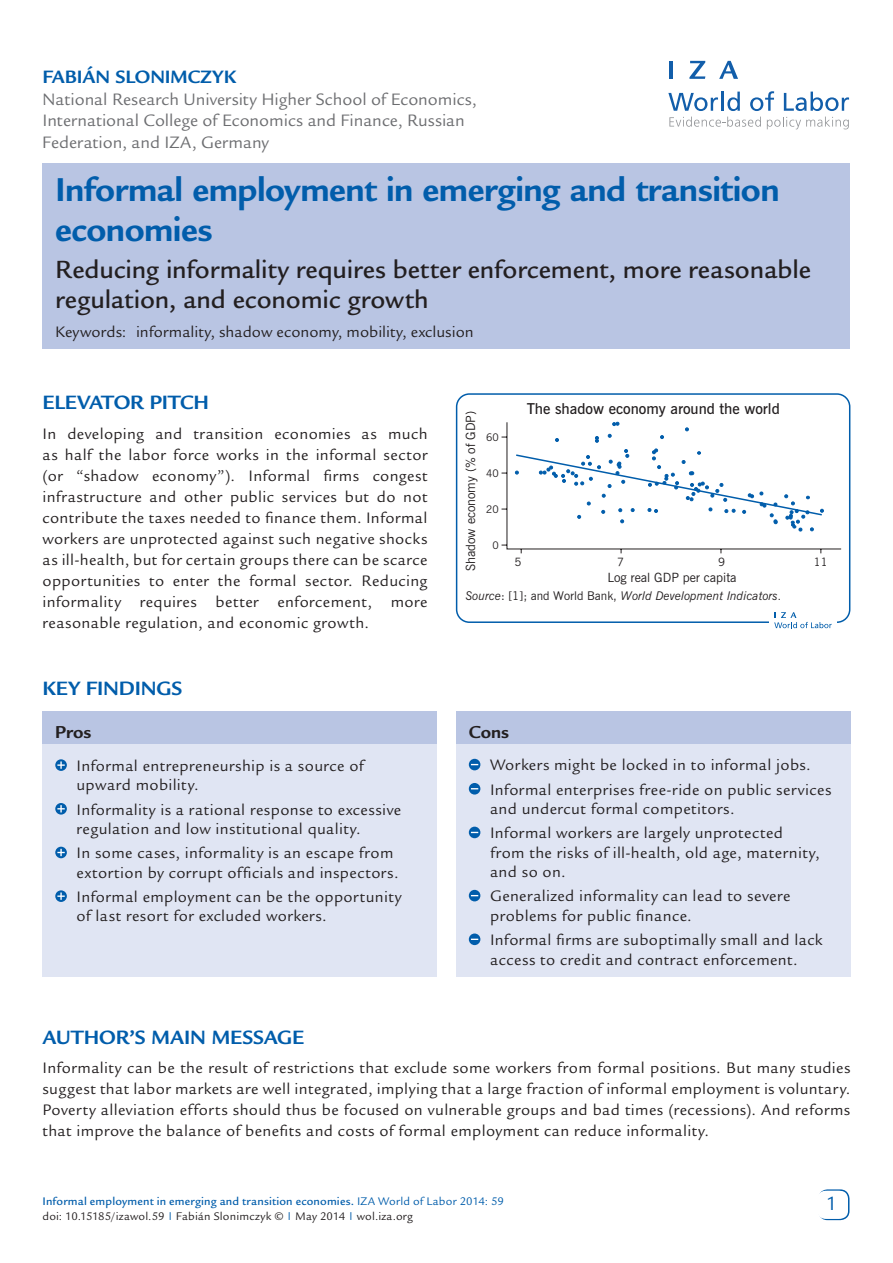
<style>
.page{position:relative;width:893px;height:1263px;background:#fff}
.page>*{position:absolute;margin:0;border:0;box-sizing:border-box;transform-origin:0 0}
.t1{font:700 36px/40.5px "Legacy Sans Std";letter-spacing:-.01em;color:#015dab}
.t2{font:500 27px/30px "Legacy Sans Std";letter-spacing:-.005em;color:#231f20}
.t3{font:700 21px "Legacy Sans Std";letter-spacing:-.01em;color:#015dab}
.t4{font:21px "Legacy Sans Std";color:#015dab}
.t5{font:700 19.5px "Legacy Sans Std";letter-spacing:-.01em;color:#015dab}
.t6{font:700 18.75px "Legacy Sans Std";color:#231f20}
.t7{font:18px/21.6px "Legacy Sans Std";letter-spacing:-.005em;color:#6c6d70}
.t8{font:16.5px/21px "Legacy Sans Std";letter-spacing:.025em;color:#231f20}
.t9{font:16.5px "Legacy Sans Std";color:#231f20}
.t10{font:600 15px "News Gothic BT";color:#231f20}
.t11{font:12.75px "News Gothic BT";color:#231f20}
.t12{font:12px/15px "Legacy Sans Std";letter-spacing:.015em;color:#231f20}
.t13{font:italic 12px "News Gothic BT";color:#231f20}
.t14{font:11.55px "News Gothic BT";color:#231f20}
.t15{font:10.5px "News Gothic BT";color:#231f20}
.s1{font-style:normal}
.s2{font-style:normal;font-size:10.5px}
.s3{font-weight:500;color:#015dab}
.s4{color:#015dab}
</style>
<div class="page">
<div style="left:818px;top:1189px;width:31px;height:31px;border:2px solid #015dab;border-radius:9px"></div>
<div style="left:817px;top:1191px;width:30px;height:28px;background:#fff;border-radius:9px"></div>
<svg style="left:668px;top:93px;width:50px;height:18px"></svg>
<hr style="left:721px;top:92px;width:3px;height:19px;background:#125eaa">
<svg style="left:727px;top:92px;width:13px;height:19px"></svg>
<svg style="left:750px;top:91px;width:24px;height:20px"></svg>
<svg style="left:784px;top:92px;width:65px;height:19px"></svg>
<svg style="left:669px;top:117px;width:92px;height:10px"></svg>
<svg style="left:767px;top:117px;width:82px;height:12px"></svg>
<hr style="left:669px;top:61px;width:4px;height:18px;background:#125eaa">
<svg style="left:689px;top:61px;width:16px;height:18px"></svg>
<svg style="left:719px;top:61px;width:19px;height:18px"></svg>
<div style="left:456px;top:714px;width:394px;height:262px;background:#e0e5f3"></div>
<div style="left:43px;top:714px;width:394px;height:262px;background:#e0e5f3"></div>
<div style="left:43px;top:712px;width:394px;height:32px;background:#b9c5e3"></div>
<div style="left:456px;top:712px;width:394px;height:32px;background:#b9c5e3"></div>
<svg style="left:55px;top:759px;width:12px;height:12px"></svg>
<svg style="left:57px;top:761px;width:8px;height:8px"></svg>
<svg style="left:55px;top:803px;width:12px;height:11px"></svg>
<svg style="left:57px;top:805px;width:8px;height:7px"></svg>
<svg style="left:55px;top:847px;width:12px;height:11px"></svg>
<svg style="left:57px;top:849px;width:8px;height:7px"></svg>
<svg style="left:55px;top:890px;width:12px;height:12px"></svg>
<svg style="left:57px;top:892px;width:8px;height:8px"></svg>
<svg style="left:469px;top:759px;width:11px;height:11px"></svg>
<svg style="left:469px;top:783px;width:11px;height:11px"></svg>
<svg style="left:469px;top:827px;width:11px;height:11px"></svg>
<svg style="left:469px;top:890px;width:11px;height:11px"></svg>
<svg style="left:469px;top:933px;width:11px;height:12px"></svg>
<div style="left:43px;top:163px;width:807px;height:186px;background:#b9c5e3"></div>
<div style="left:456px;top:393px;width:394px;height:230px;border:2px solid #015dab;border-radius:13px"></div>
<svg style="left:501px;top:421px;width:341px;height:133px"></svg>
<svg style="left:555px;top:438px;width:4px;height:4px"></svg>
<svg style="left:595px;top:436px;width:4px;height:7px"></svg>
<svg style="left:608px;top:434px;width:4px;height:4px"></svg>
<svg style="left:612px;top:422px;width:7px;height:4px"></svg>
<svg style="left:660px;top:435px;width:4px;height:4px"></svg>
<svg style="left:685px;top:427px;width:4px;height:4px"></svg>
<svg style="left:514px;top:449px;width:310px;height:82px"></svg>
<div style="left:769px;top:607px;width:68px;height:27px;background:#fff"></div>
<svg style="left:774px;top:612px;width:58px;height:16px"></svg>
<p class="t5" style="left:43px;top:66px;width:195px">Fabián Slonimczyk</p>
<p class="t7" style="left:43px;top:88px;width:436px">National Research University Higher School of Economics,<br>International College of Economics and Finance, Russian<br>Federation, and IZA, Germany</p>
<h1 class="t1" style="left:55px;top:169px;width:726px">Informal employment in emerging and transition economies</h1>
<h2 class="t2" style="left:55px;top:255px;width:757px">Reducing informality requires better enforcement, more reasonable regulation, and economic growth</h2>
<p class="t9" style="left:55px;top:322px;width:420px">Keywords: informality, shadow economy, mobility, exclusion</p>
<p class="t3" style="left:43px;top:391px;width:168px">ELEVATOR PITCH</p>
<p class="t8" style="left:43px;top:423px;width:387px;text-align:justify">In developing and transition economies as much as half the labor force works in the informal sector (or “shadow economy”). Informal firms congest infrastructure and other public services but do not contribute the taxes needed to finance them. Informal workers are unprotected against such negative shocks as ill-health, but for certain groups there can be scarce opportunities to enter the formal sector. Reducing informality requires better enforcement, more reasonable regulation, and economic growth.</p>
<p class="t3" style="left:43px;top:676px;width:141px">KEY FIN DINGS</p>
<p class="t6" style="left:55px;top:721px;width:38px">Pros</p>
<p class="t8" style="left:77px;top:756px;width:289px;line-height:19.5px">Informal entrepreneurship is a source of upward mobility.</p>
<p class="t8" style="left:77px;top:800px;width:326px;line-height:19.5px">Informality is a rational response to excessive regulation and low institutional quality.</p>
<p class="t8" style="left:77px;top:843px;width:324px;line-height:19.5px">In some cases, informality is an escape from extortion by corrupt officials and inspectors.</p>
<p class="t8" style="left:77px;top:887px;width:326px;line-height:19.5px">Informal employment can be the opportunity of last resort for excluded workers.</p>
<p class="t10" style="left:527px;top:399px;width:255px">The shadow economy around the world</p>
<p class="t11" style="left:463px;top:571px;width:162px;rotate:-90deg">Shadow economy (% of GDP)</p>
<p class="t15" style="left:486px;top:430px;width:14px">60</p>
<p class="t15" style="left:486px;top:466px;width:14px">40</p>
<p class="t15" style="left:486px;top:502px;width:14px">20</p>
<p class="t15" style="left:493px;top:538px;width:8px">0</p>
<p class="t14" style="left:515px;top:555px;width:8px">5</p>
<p class="t14" style="left:617px;top:555px;width:8px">7</p>
<p class="t14" style="left:718px;top:555px;width:8px">9</p>
<p class="t14" style="left:814px;top:555px;width:15px">11</p>
<p class="t13" style="left:465px;top:588px;width:317px">Source<span class="s1">: [1]; and World Bank,</span> World Development Indicators<span class="s2">.</span></p>
<p class="t11" style="left:607px;top:570px;width:131px">Log real GDP per capita</p>
<p class="t6" style="left:469px;top:721px;width:42px">Cons</p>
<p class="t8" style="left:490px;top:753px;width:343px;line-height:24.2px">Workers might be locked in to informal jobs.<br>Informal enterprises free-ride on public services</p>
<p class="t8" style="left:490px;top:797px;width:294px;line-height:24.2px">and undercut formal competitors.<br>Informal workers are largely unprotected</p>
<p class="t8" style="left:490px;top:843px;width:331px;line-height:19.5px">from the risks of ill-health, old age, maternity, and so on.</p>
<p class="t8" style="left:490px;top:887px;width:302px;line-height:19.5px">Generalized informality can lead to severe problems for public finance.</p>
<p class="t8" style="left:490px;top:930px;width:334px;line-height:19.5px">Informal firms are suboptimally small and lack access to credit and contract enforcement.</p>
<p class="t3" style="left:43px;top:1025px;width:124px">AUTHOR’S MAIN</p>
<p class="t3" style="left:212px;top:1025px;width:94px">MESSAGE</p>
<p class="t8" style="left:43px;top:1058px;width:809px;text-align:justify">Informality can be the result of restrictions that exclude some workers from formal positions. But many studies suggest that labor markets are well integrated, implying that a large fraction of informal employment is voluntary.<br>Poverty alleviation efforts should thus be focused on vulnerable groups and bad times (recessions). And reforms that improve the balance of benefits and costs of formal employment can reduce informality.</p>
<p class="t12" style="left:43px;top:1193px;width:463px"><span class="s3">Informal employment in emerging and transition economies.</span> <span class="s4">IZA World of Labor 2014: 59 </span>doi: 10.15185/izawol.59 <sup>|</sup> Fabián Slonimczyk © <sup>|</sup> May 2014 <sup>|</sup> wol.iza.org</p>
<p class="t4" style="left:828px;top:1192px;width:13px">1</p>
</div>
